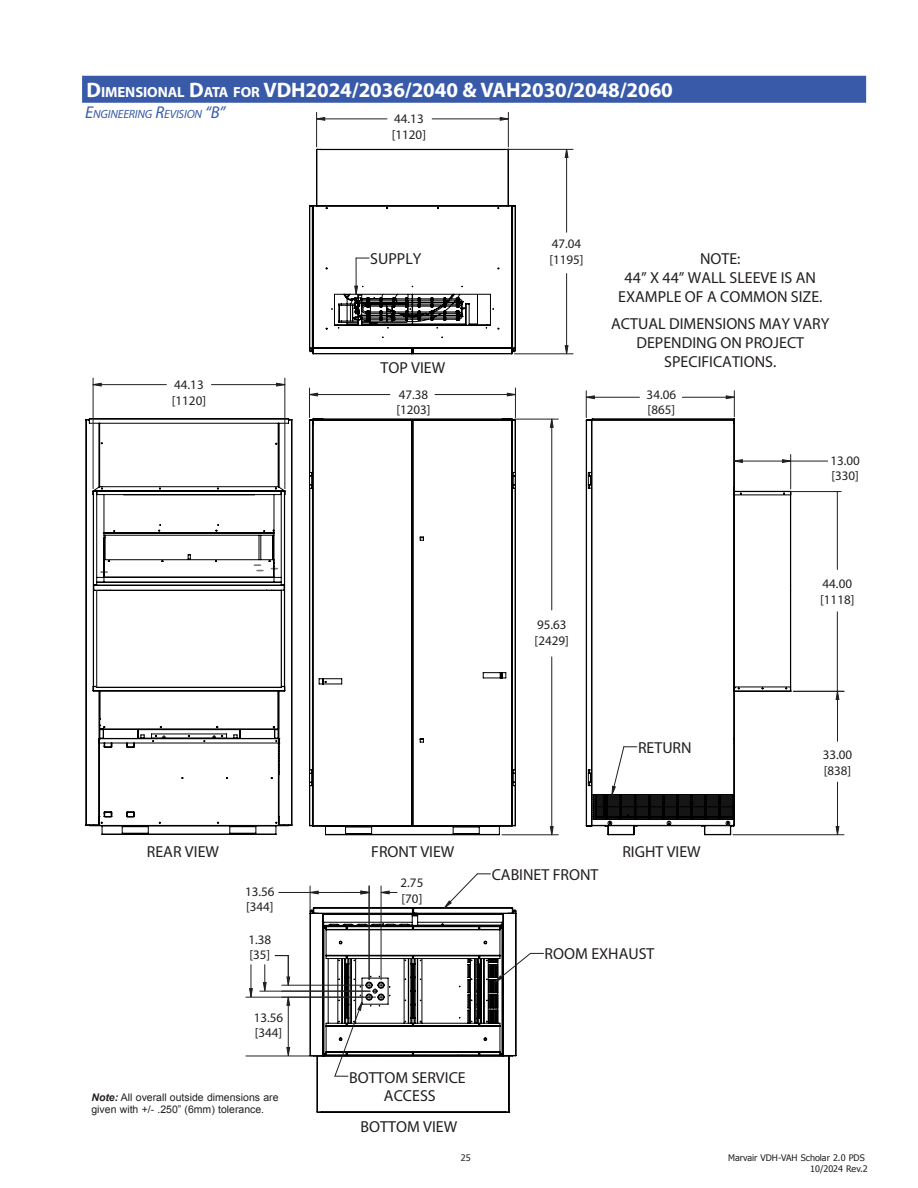
<style>
.page{position:relative;width:918px;height:1188px;background:#fff}
.page>*{position:absolute;margin:0;border:0;box-sizing:border-box;transform-origin:0 0}
.subhead{font:700 21px "Myriad Pro";letter-spacing:-.005em;color:#fff}
.t1{font:15.9px/19.2px "Century Gothic";color:#231f20;text-align:center}
.t2{font:700 15.9px "Century Gothic";color:#231f20}
.t3{font:13.05px/15.6px "Century Gothic";color:#231f20}
.subhead-2{font:italic 12px "Myriad Pro";letter-spacing:-.015em;color:#385aa8}
.Section_Header{font:10.5px/12.6px "Arial";color:#231f20}
.t4{font:9px/10.5px "Tahoma";color:#231f20}
.s1{font-size:14.7px}
.s2{font-size:17.1px}
.s3{font-weight:700;font-style:italic}
.s4{font-weight:700}
</style>
<div class="page">
<div style="left:82px;top:76px;width:784px;height:27px;background:#385aa8"></div>
<hr style="left:566px;top:274px;width:1px;height:80px;background:#231f20">
<hr style="left:566px;top:149px;width:1px;height:83px;background:#231f20">
<hr style="left:514px;top:354px;width:59px;height:1px;background:#231f20">
<hr style="left:507px;top:149px;width:66px;height:1px;background:#231f20">
<hr style="left:432px;top:119px;width:76px;height:1px;background:#231f20">
<hr style="left:317px;top:119px;width:70px;height:1px;background:#231f20">
<hr style="left:508px;top:112px;width:1px;height:35px;background:#231f20">
<hr style="left:316px;top:112px;width:1px;height:35px;background:#231f20">
<svg style="left:309px;top:149px;width:207px;height:205px"></svg>
<svg style="left:565px;top:345px;width:3px;height:9px"></svg>
<svg style="left:565px;top:149px;width:3px;height:9px"></svg>
<svg style="left:500px;top:117px;width:9px;height:4px"></svg>
<svg style="left:316px;top:117px;width:9px;height:4px"></svg>
<hr style="left:282px;top:985px;width:82px;height:1px;background:#231f20">
<hr style="left:288px;top:997px;width:1px;height:52px;background:#231f20">
<hr style="left:260px;top:991px;width:110px;height:1px;background:#231f20">
<hr style="left:246px;top:997px;width:130px;height:1px;background:#231f20">
<hr style="left:246px;top:1056px;width:75px;height:1px;background:#231f20">
<hr style="left:279px;top:892px;width:31px;height:1px;background:#231f20">
<svg style="left:275px;top:955px;width:15px;height:31px"></svg>
<svg style="left:287px;top:997px;width:3px;height:9px"></svg>
<svg style="left:263px;top:965px;width:4px;height:26px"></svg>
<hr style="left:251px;top:965px;width:1px;height:32px;background:#231f20">
<svg style="left:249px;top:988px;width:4px;height:9px"></svg>
<svg style="left:286px;top:1047px;width:4px;height:9px"></svg>
<svg style="left:309px;top:873px;width:234px;height:240px"></svg>
<svg style="left:309px;top:418px;width:207px;height:417px"></svg>
<hr style="left:552px;top:657px;width:1px;height:178px;background:#231f20">
<hr style="left:552px;top:419px;width:1px;height:191px;background:#231f20">
<hr style="left:502px;top:835px;width:56px;height:1px;background:#231f20">
<hr style="left:515px;top:419px;width:43px;height:1px;background:#231f20">
<hr style="left:435px;top:394px;width:80px;height:1px;background:#231f20">
<hr style="left:309px;top:394px;width:81px;height:1px;background:#231f20">
<hr style="left:515px;top:388px;width:1px;height:30px;background:#231f20">
<hr style="left:309px;top:388px;width:1px;height:30px;background:#231f20">
<svg style="left:550px;top:826px;width:4px;height:9px"></svg>
<svg style="left:550px;top:419px;width:4px;height:9px"></svg>
<svg style="left:507px;top:393px;width:8px;height:3px"></svg>
<svg style="left:310px;top:393px;width:8px;height:3px"></svg>
<svg style="left:586px;top:419px;width:205px;height:416px"></svg>
<hr style="left:837px;top:782px;width:1px;height:53px;background:#231f20">
<hr style="left:837px;top:691px;width:1px;height:50px;background:#231f20">
<hr style="left:733px;top:834px;width:111px;height:1px;background:#231f20">
<hr style="left:793px;top:691px;width:51px;height:1px;background:#231f20">
<hr style="left:791px;top:461px;width:37px;height:1px;background:#231f20">
<hr style="left:734px;top:461px;width:57px;height:1px;background:#231f20">
<hr style="left:790px;top:455px;width:1px;height:34px;background:#231f20">
<hr style="left:682px;top:397px;width:52px;height:1px;background:#231f20">
<hr style="left:586px;top:397px;width:53px;height:1px;background:#231f20">
<hr style="left:791px;top:491px;width:50px;height:1px;background:#231f20">
<hr style="left:837px;top:492px;width:1px;height:78px;background:#231f20">
<hr style="left:837px;top:612px;width:1px;height:79px;background:#231f20">
<svg style="left:612px;top:746px;width:25px;height:49px"></svg>
<svg style="left:836px;top:826px;width:3px;height:9px"></svg>
<svg style="left:836px;top:692px;width:3px;height:8px"></svg>
<svg style="left:782px;top:459px;width:9px;height:4px"></svg>
<svg style="left:734px;top:459px;width:9px;height:4px"></svg>
<svg style="left:726px;top:391px;width:9px;height:26px"></svg>
<svg style="left:586px;top:391px;width:9px;height:27px"></svg>
<svg style="left:85px;top:418px;width:207px;height:417px"></svg>
<hr style="left:93px;top:378px;width:1px;height:111px;background:#231f20">
<hr style="left:285px;top:378px;width:1px;height:111px;background:#231f20">
<svg style="left:93px;top:383px;width:192px;height:3px"></svg>
<div style="left:97px;top:591px;width:184px;height:96px;background:#fff"></div>
<div style="left:96px;top:590px;width:186px;height:98px;border:1px solid #000"></div>
<p class="subhead" style="left:87px;top:76px;width:408px">D<span class="s1">IMENSIONAL</span> D<span class="s1">ATA FOR</span> VDH2024/2036/2040 &amp; VAH</p>
<p class="subhead" style="left:521px;top:76px;width:154px">2030/2048/2060</p>
<p class="subhead-2" style="left:85px;top:106px;width:142px"><span class="s2">E</span>NGINEERING <span class="s2">R</span>EVISION <span class="s2">“B”</span></p>
<p class="t3" style="left:392px;top:111px;width:36px">44.13 [1120]</p>
<p class="t3" style="left:172px;top:377px;width:36px">44.13 [1120]</p>
<p class="t2" style="left:147px;top:841px;width:74px">REAR VIEW</p>
<p class="t3" style="left:245px;top:883px;width:31px">13.56 [344]</p>
<p class="t3" style="left:248px;top:931px;width:24px">1.38 [35]</p>
<p class="t3" style="left:254px;top:1009px;width:31px">13.56 [344]</p>
<p class="Section_Header" style="left:91px;top:1091px;width:189px"><span class="s3">Note:</span> All overall outside dimensions are given with +/- .250” (6mm) tolerance.</p>
<p class="t1" style="left:370px;top:249px;width:53px">SUPPLY</p>
<p class="t2" style="left:380px;top:358px;width:66px">TOP VIEW</p>
<p class="t3" style="left:396px;top:386px;width:36px">47.38 [1203]</p>
<p class="t3" style="left:550px;top:236px;width:36px">47.04 [1195]</p>
<p class="t1" style="left:618px;top:249px;width:206px"><span class="s4">NOTE:<br></span>44” X 44” WALL SLEEVE IS AN<br>EXAMPLE OF A COMMON SIZE.</p>
<p class="t1" style="left:611px;top:314px;width:220px">ACTUAL DIMENSIONS MAY VARY<br>DEPENDING ON PROJECT<br>SPECIFICATIONS.</p>
<p class="t3" style="left:647px;top:386px;width:31px">34.06 [865]</p>
<p class="t3" style="left:830px;top:452px;width:31px">13.00 [330]</p>
<p class="t3" style="left:535px;top:617px;width:36px">95.63 [2429]</p>
<p class="t2" style="left:371px;top:841px;width:85px">FRONT VIEW</p>
<p class="t3" style="left:401px;top:875px;width:24px">2.75 [70]</p>
<p class="t1" style="left:638px;top:738px;width:55px">RETURN</p>
<p class="t1" style="left:492px;top:865px;width:108px">CABINET FRONT</p>
<p class="t2" style="left:622px;top:841px;width:80px">RIGHT VIEW</p>
<p class="t1" style="left:545px;top:944px;width:111px">ROOM EXHAUST</p>
<p class="t3" style="left:820px;top:576px;width:36px">44.00 [1118]</p>
<p class="t3" style="left:823px;top:747px;width:31px">33.00 [838]</p>
<p class="t1" style="left:349px;top:1069px;width:118px;line-height:18px">BOTTOM SERVICE<br>ACCESS</p>
<p class="t2" style="left:361px;top:1117px;width:98px">BOTTOM VIEW</p>
<p class="t4" style="left:461px;top:1152px;width:11px">25</p>
<p class="t4" style="left:810px;top:1152px;width:59px;text-indent:-82px">Marvair VDH-VAH Scholar 2.0 PDS<br>10/2024 Rev.2</p>
</div>
